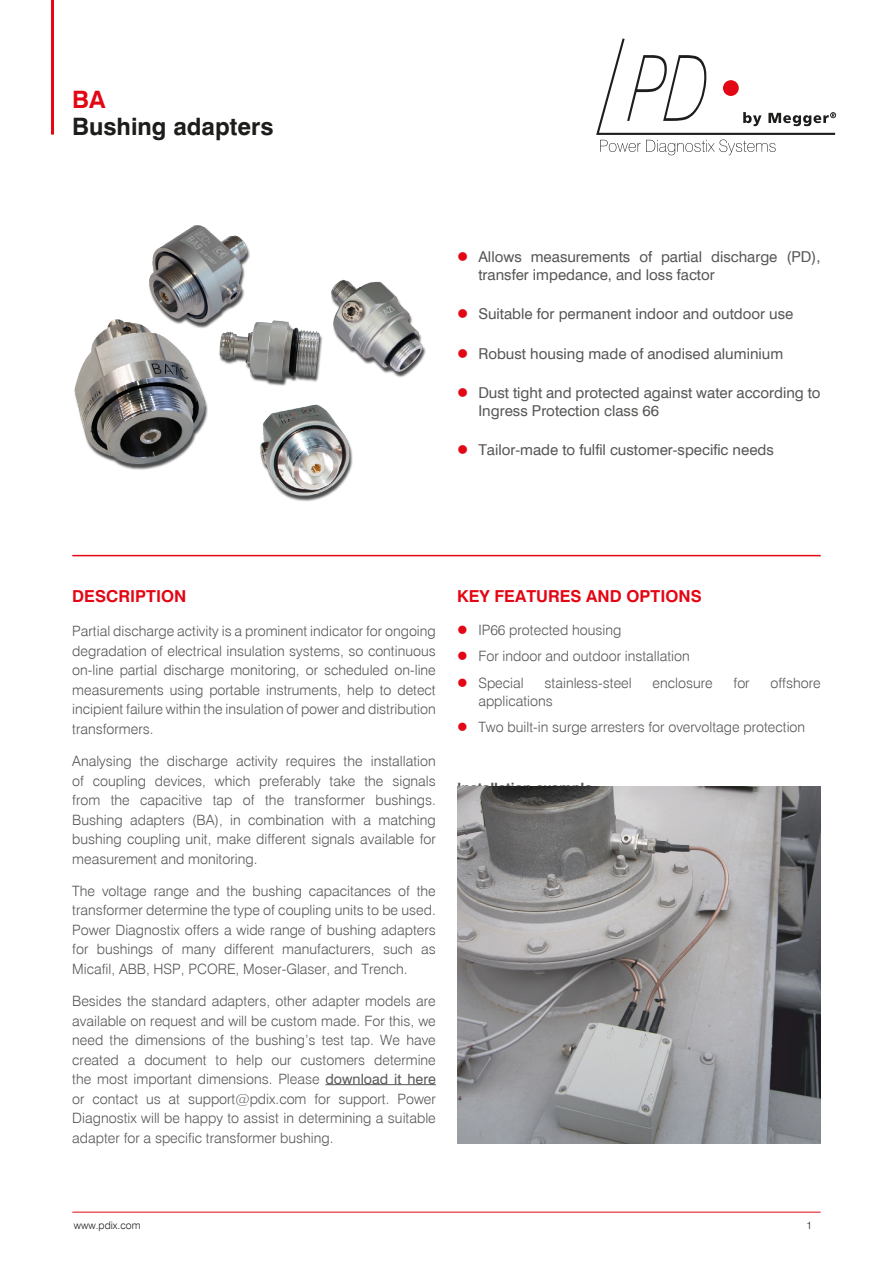
<style>
.page{position:relative;width:893px;height:1263px;background:#fff}
.page>*{position:absolute;margin:0;border:0;box-sizing:border-box;transform-origin:0 0}
.Product_Description{font:700 24px "Swiss 721 BT";color:#1d1d1b}
.Product_Name{font:700 24px "Swiss 721 BT";color:#e30614}
.t1{font:700 16.5px "Swiss 721 BT";color:#e30614}
.t2{font:15px/18px "Swiss 721 BT";color:#575756}
.Body{font:300 14.25px/19.5px "Swiss 721 BT";color:#575756;text-align:justify}
.Body-2{font:700 14.25px "Swiss 721 BT";color:#575756}
.t3{font:300 10.5px "Swiss 721 BT";color:#1d1d1b}
.s1{font-weight:400}
</style>
<div class="page">
<hr style="left:72px;top:555px;width:749px;height:1px;background:#e30614">
<hr style="left:325px;top:1084px;width:111px;height:1px;background:#575756">
<img style="left:74px;top:225px;width:352px;height:277px">
<img style="left:457px;top:786px;width:364px;height:358px">
<hr style="left:51px;top:0;width:3px;height:135px;background:#e30614">
<svg style="left:596px;top:38px;width:240px;height:117px"></svg>
<hr style="left:72px;top:1212px;width:749px;height:1px;background:#e30614">
<p class="Product_Name" style="left:72px;top:84px;width:35px">BA</p>
<p class="Product_Description" style="left:72px;top:111px;width:203px">Bushing adapters</p>
<p class="t2" style="left:478px;top:248px;width:344px">Allows measurements of partial discharge (PD), transfer impedance, and loss factor</p>
<p class="t2" style="left:478px;top:305px;width:317px">Suitable for permanent indoor and outdoor use</p>
<p class="t2" style="left:478px;top:344px;width:306px">Robust housing made of anodised aluminium</p>
<p class="t2" style="left:478px;top:383px;width:344px">Dust tight and protected against water according to<br>Ingress Protection class 66</p>
<p class="t2" style="left:478px;top:441px;width:297px">Tailor-made to fulfil customer-specific needs</p>
<h3 class="t1" style="left:72px;top:586px;width:116px">DESCRIPTION</h3>
<p class="Body" style="left:72px;top:621px;width:365px">Partial discharge activity is a prominent indicator for ongoing degradation of electrical insulation systems, so continuous on-line partial discharge monitoring, or scheduled on-line measurements using portable instruments, help to detect incipient failure within the insulation of power and distribution transformers.</p>
<p class="Body" style="left:72px;top:751px;width:365px">Analysing the discharge activity requires the installation of coupling devices, which preferably take the signals from the capacitive tap of the transformer bushings.<br>Bushing adapters (BA), in combination with a matching bushing coupling unit, make different signals available for measurement and monitoring.</p>
<p class="Body" style="left:72px;top:881px;width:365px">The voltage range and the bushing capacitances of the transformer determine the type of coupling units to be used.<br>Power Diagnostix offers a wide range of bushing adapters for bushings of many different manufacturers, such as Micafil, ABB, HSP, PCORE, Moser-Glaser, and Trench.</p>
<p class="Body" style="left:72px;top:991px;width:365px">Besides the standard adapters, other adapter models are available on request and will be custom made. For this, we need the dimensions of the bushing’s test tap. We have created a document to help our customers determine the most important dimensions. Please <span class="s1">download it here </span>or contact us at support@pdix.com for support. Power Diagnostix will be happy to assist in determining a suitable adapter for a specific transformer bushing.</p>
<h3 class="t1" style="left:457px;top:586px;width:246px">KEY FEATURES AND OPTIONS</h3>
<p class="Body" style="left:478px;top:620px;width:145px">IP66 protected housing</p>
<p class="Body" style="left:478px;top:646px;width:213px">For indoor and outdoor installation</p>
<p class="Body" style="left:478px;top:673px;width:47px">Special</p>
<p class="Body" style="left:545px;top:673px;width:89px">stainless-steel</p>
<p class="Body" style="left:653px;top:673px;width:62px">enclosure</p>
<p class="Body" style="left:734px;top:673px;width:18px">for</p>
<p class="Body" style="left:770px;top:673px;width:52px">offshore</p>
<p class="Body" style="left:478px;top:691px;width:76px">applications</p>
<p class="Body" style="left:478px;top:717px;width:328px">Two built-in surge arresters for overvoltage protection</p>
<p class="Body-2" style="left:457px;top:779px;width:137px">Installation example</p>
<p class="t3" style="left:74px;top:1219px;width:68px">www.pdix.com</p>
<p class="t3" style="left:806px;top:1219px;width:7px">1</p>
</div>
